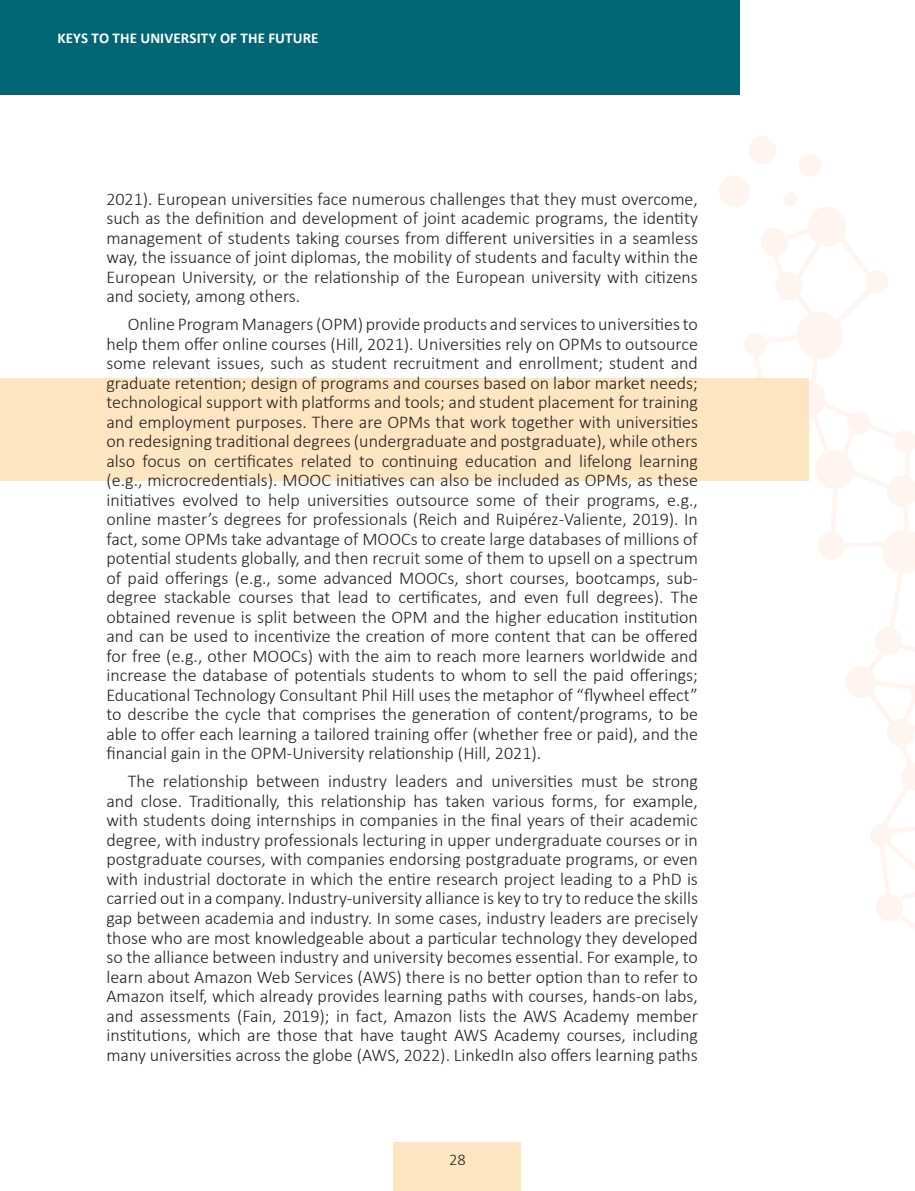
<style>
.page{position:relative;width:915px;height:1191px;background:#fff}
.page>*{position:absolute;margin:0;border:0;box-sizing:border-box;transform-origin:0 0}
.t1{font:300 18px/19.5px "Calibri";color:#231f20;text-align:justify}
.t2{font:300 16.5px "Calibri";color:#231f20}
.t3{font:700 15px "Calibri";letter-spacing:.005em;color:#fff}
</style>
<div class="page">
<div style="left:393px;top:1142px;width:128px;height:49px;background:#fee5c1"></div>
<div style="left:0;top:0;width:739px;height:95px;background:#006673"></div>
<svg style="left:717px;top:136px;width:197px;height:792px"></svg>
<div style="left:0;top:378px;width:808px;height:102px;background:#fee5c1"></div>
<p class="t3" style="left:57px;top:32px;width:262px">KEYS TO THE UNIVERSITY OF THE FUTURE</p>
<p class="t1" style="left:106px;top:191px;width:593px">2021). European universities face numerous challenges that they must overcome, such as the definition and development of joint academic programs, the identity management of students taking courses from different universities in a seamless way, the issuance of joint diplomas, the mobility of students and faculty within the European University, or the relationship of the European university with citizens and society, among others.</p>
<p class="t1" style="left:106px;top:316px;width:593px;text-indent:21px">Online Program Managers (OPM) provide products and services to universities to help them offer online courses (Hill, 2021). Universities rely on OPMs to outsource some relevant issues, such as student recruitment and enrollment; student and graduate retention; design of programs and courses based on labor market needs; technological support with platforms and tools; and student placement for training and employment purposes. There are OPMs that work together with universities on redesigning traditional degrees (undergraduate and postgraduate), while others also focus on certificates related to continuing education and lifelong learning (e.g., microcredentials). MOOC initiatives can also be included as OPMs, as these initiatives evolved to help universities outsource some of their programs, e.g., online master’s degrees for professionals (Reich and Ruipérez-Valiente, 2019). In fact, some OPMs take advantage of MOOCs to create large databases of millions of potential students globally, and then recruit some of them to upsell on a spectrum of paid offerings (e.g., some advanced MOOCs, short courses, bootcamps, sub&shy;degree stackable courses that lead to certificates, and even full degrees). The obtained revenue is split between the OPM and the higher education institution and can be used to incentivize the creation of more content that can be offered for free (e.g., other MOOCs) with the aim to reach more learners worldwide and increase the database of potentials students to whom to sell the paid offerings; Educational Technology Consultant Phil Hill uses the metaphor of “flywheel effect” to describe the cycle that comprises the generation of content/programs, to be able to offer each learning a tailored training offer (whether free or paid), and the financial gain in the OPM-University relationship (Hill, 2021).</p>
<p class="t1" style="left:106px;top:773px;width:593px;text-indent:21px">The relationship between industry leaders and universities must be strong and close. Traditionally, this relationship has taken various forms, for example, with students doing internships in companies in the final years of their academic degree, with industry professionals lecturing in upper undergraduate courses or in postgraduate courses, with companies endorsing postgraduate programs, or even with industrial doctorate in which the entire research project leading to a PhD is carried out in a company. Industry-university alliance is key to try to reduce the skills gap between academia and industry. In some cases, industry leaders are precisely those who are most knowledgeable about a particular technology they developed so the alliance between industry and university becomes essential. For example, to learn about Amazon Web Services (AWS) there is no better option than to refer to Amazon itself, which already provides learning paths with courses, hands-on labs, and assessments (Fain, 2019); in fact, Amazon lists the AWS Academy member institutions, which are those that have taught AWS Academy courses, including many universities across the globe (AWS, 2022). LinkedIn also offers learning paths</p>
<p class="t2" style="left:449px;top:1152px;width:18px">28</p>
</div>
